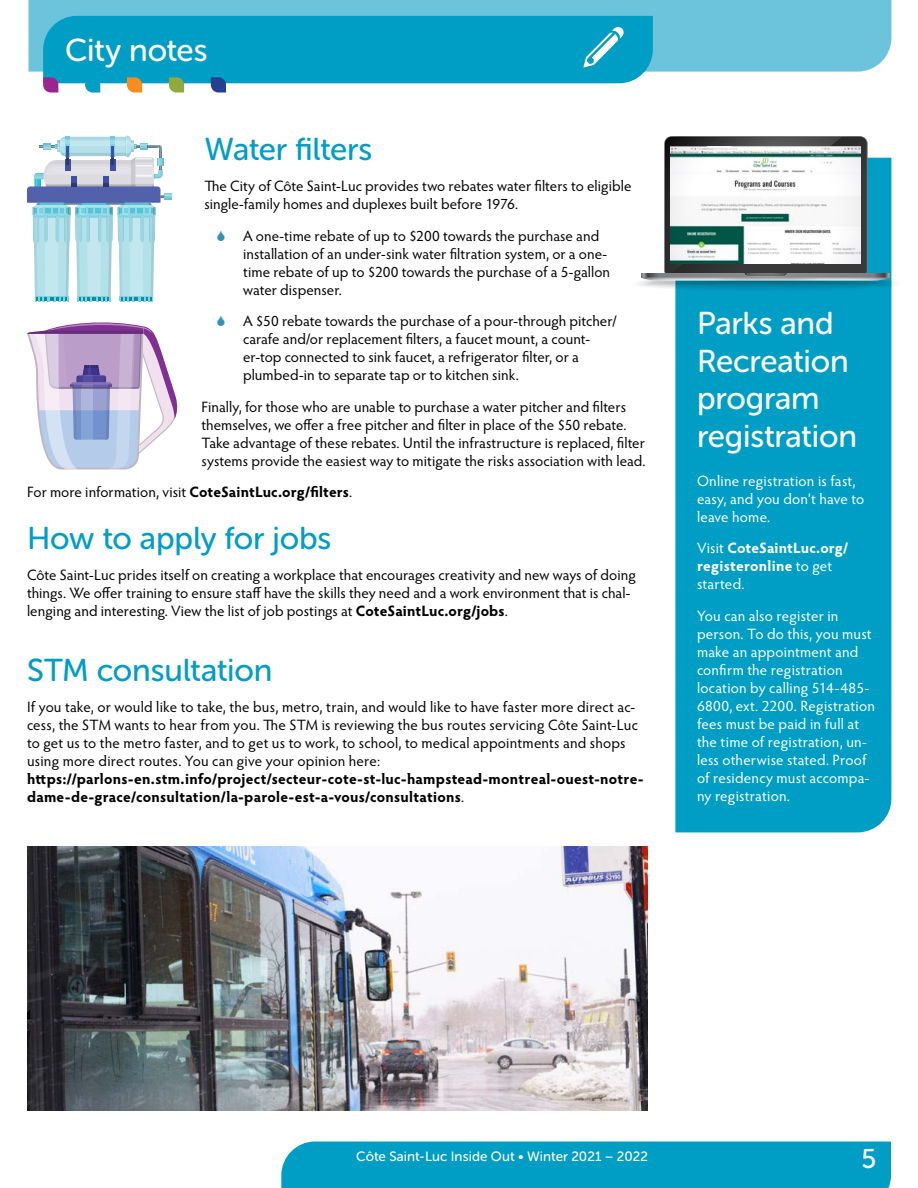
<style>
.page{position:relative;width:918px;height:1188px;background:#fff}
.page>*{position:absolute;margin:0;border:0;box-sizing:border-box;transform-origin:0 0}
.Headline{font:31.5px/37.8px "Museo Sans Rounded 500";letter-spacing:-.005em;color:#fff}
.Headline-2{font:31.5px "Museo Sans Rounded 500";letter-spacing:-.005em;color:#009dc4}
.t1{font:27px "Museo Sans Rounded 500";color:#fff}
.Main_paragraph{font:15px/18px "Hypatia Sans Pro";letter-spacing:.005em;color:#000}
.Main_paragraph-2{font:15px/18px "Hypatia Sans Pro";letter-spacing:.015em;color:#fff}
.Main_paragraph-3{font:700 15px/18px "Hypatia Sans Pro";letter-spacing:.015em;color:#000}
.Main_paragraph-4{font:700 15px/18px "Hypatia Sans Pro";letter-spacing:.015em;color:#fff}
.t2{font:13.5px "Museo Sans Rounded 500";letter-spacing:.01em;color:#fff}
.s1{font-weight:700}
.s2{font-weight:400}
</style>
<div class="page">
<div style="left:675px;top:292px;width:216px;height:540px;background:#009dc4"></div>
<div style="left:28px;top:0;width:863px;height:72px;background:#6cc4dc"></div>
<div style="left:281px;top:1142px;width:610px;height:46px;background:#009dc4"></div>
<img style="left:27px;top:847px;width:621px;height:264px">
<svg style="left:27px;top:322px;width:151px;height:147px"></svg>
<svg style="left:27px;top:136px;width:145px;height:165px"></svg>
<svg style="left:639px;top:136px;width:255px;height:156px"></svg>
<img style="left:671px;top:147px;width:190px;height:116px">
<svg style="left:43px;top:16px;width:610px;height:77px;background:#23a8c9"></svg>
<p class="Headline" style="left:65px;top:31px;width:144px">City notes</p>
<p class="Headline-2" style="left:204px;top:132px;width:170px">Water filters</p>
<p class="Main_paragraph" style="left:204px;top:177px;width:429px">The City of Côte Saint-Luc provides two rebates water filters to eligible single-family homes and duplexes built before 1976.</p>
<p class="Main_paragraph" style="left:243px;top:226px;width:369px">A one-time rebate of up to $200 towards the purchase and installation of an under-sink water filtration system, or a one&shy;time rebate of up to $200 towards the purchase of a 5-gallon water dispenser.</p>
<p class="Main_paragraph" style="left:243px;top:312px;width:375px">A $50 rebate towards the purchase of a pour-through pitcher/ carafe and/or replacement filters, a faucet mount, a count&shy;er-top connected to sink faucet, a refrigerator filter, or a plumbed-in to separate tap or to kitchen sink.</p>
<p class="Main_paragraph" style="left:201px;top:397px;width:446px">Finally, for those who are unable to purchase a water pitcher and filters themselves, we offer a free pitcher and filter in place of the $50 rebate.<br>Take advantage of these rebates. Until the infrastructure is replaced, filter systems provide the easiest way to mitigate the risks association with lead.</p>
<p class="Main_paragraph" style="left:27px;top:483px;width:327px">For more information, visit <span class="s1">CoteSaintLuc.org/filters</span>.</p>
<p class="Headline-2" style="left:27px;top:521px;width:306px">How to apply for jobs</p>
<p class="Main_paragraph" style="left:27px;top:566px;width:610px">Côte Saint-Luc prides itself on creating a workplace that encourages creativity and new ways of doing things. We offer training to ensure staff have the skills they need and a work environment that is chal&shy;lenging and interesting. View the list of job postings at <span class="s1">CoteSaintLuc.org/jobs</span>.</p>
<p class="Headline-2" style="left:27px;top:653px;width:247px">STM consultation</p>
<p class="Main_paragraph" style="left:27px;top:698px;width:612px">If you take, or would like to take, the bus, metro, train, and would like to have faster more direct ac&shy;cess, the STM wants to hear from you. The STM is reviewing the bus routes servicing Côte Saint-Luc to get us to the metro faster, and to get us to work, to school, to medical appointments and shops using more direct routes. You can give your opinion here:</p>
<p class="Main_paragraph-3" style="left:27px;top:770px;width:618px">https://parlons-en.stm.info/project/secteur-cote-st-luc-hampstead-montreal-ouest-notre&shy;dame-de-grace/consultation/la-parole-est-a-vous/consultations<span class="s2">.</span></p>
<p class="Headline" style="left:697px;top:304px;width:161px">Parks and<br>Recreation program registration</p>
<p class="Main_paragraph-2" style="left:697px;top:471px;width:169px">Online registration is fast, easy, and you don’t have to leave home.</p>
<p class="Main_paragraph-4" style="left:697px;top:538px;width:153px"><span class="s2">Visit</span> CoteSaintLuc.org/ registeronline <span class="s2">to get started.</span></p>
<p class="Main_paragraph-2" style="left:697px;top:606px;width:179px">You can also register in person. To do this, you must make an appointment and confirm the registration location by calling 514-485-<br>6800, ext. 2200. Registration fees must be paid in full at the time of registration, un&shy;less otherwise stated. Proof of residency must accompa&shy;ny registration.</p>
<p class="t2" style="left:356px;top:1149px;width:293px">Côte Saint-Luc Inside Out • Winter 2021 – 2022</p>
<h2 class="t1" style="left:861px;top:1144px;width:16px">5</h2>
</div>
